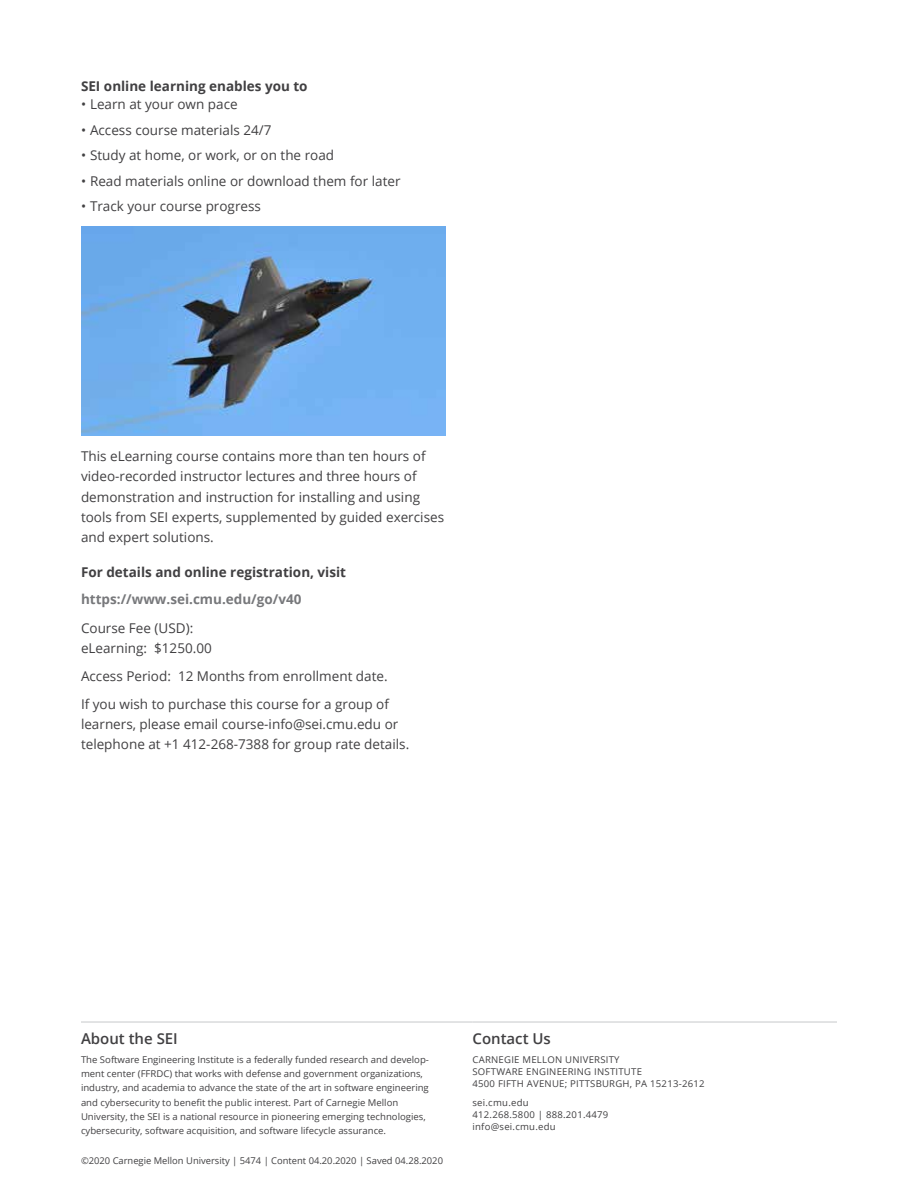
<style>
.page{position:relative;width:918px;height:1188px;background:#fff}
.page>*{position:absolute;margin:0;border:0;box-sizing:border-box;transform-origin:0 0}
.t1{font:600 15px "Open Sans";color:#414042}
.t2{font:13.5px/20.2px "Open Sans";color:#414042}
.t3{font:700 13.5px "Open Sans";color:#414042}
.t4{font:700 13.5px "Open Sans";color:#77787b}
.t5{font:9.3px/14.2px "Open Sans";color:#414042}
.t6{font:9.3px/12px "Open Sans";letter-spacing:.025em;color:#414042}
</style>
<div class="page">
<hr style="left:81px;top:1022px;width:391px;height:1px;background:#c7c8ca">
<hr style="left:472px;top:1022px;width:365px;height:1px;background:#c7c8ca">
<img style="left:81px;top:227px;width:365px;height:209px">
<p class="t3" style="left:81px;top:77px;width:228px">SEI online learning enables you to</p>
<p class="t2" style="left:81px;top:94px;width:158px">• Learn at your own pace</p>
<p class="t2" style="left:81px;top:119px;width:192px">• Access course materials 24/7</p>
<p class="t2" style="left:81px;top:145px;width:255px">• Study at home, or work, or on the road</p>
<p class="t2" style="left:81px;top:170px;width:321px">• Read materials online or download them for later</p>
<p class="t2" style="left:81px;top:196px;width:181px">• Track your course progress</p>
<p class="t2" style="left:81px;top:446px;width:365px">This eLearning course contains more than ten hours of video-recorded instructor lectures and three hours of demonstration and instruction for installing and using tools from SEI experts, supplemented by guided exercises and expert solutions.</p>
<p class="t3" style="left:81px;top:562px;width:267px">For details and online registration, visit</p>
<p class="t4" style="left:81px;top:589px;width:222px">https://www.sei.cmu.edu/go/v40</p>
<p class="t2" style="left:81px;top:617px;width:132px">Course Fee (USD): eLearning: $1250.00</p>
<p class="t2" style="left:81px;top:662px;width:309px;line-height:27.8px">Access Period: 12 Months from enrollment date.<br>If you wish to purchase this course for a group of</p>
<p class="t2" style="left:81px;top:713px;width:330px">learners, please email course-info@sei.cmu.edu or telephone at +1 412-268-7388 for group rate details.</p>
<p class="t1" style="left:81px;top:1028px;width:98px">About the SEI</p>
<p class="t5" style="left:81px;top:1052px;width:349px">The Software Engineering Institute is a federally funded research and develop&shy;ment center (FFRDC) that works with defense and government organizations, industry, and academia to advance the state of the art in software engineering and cybersecurity to benefit the public interest. Part of Carnegie Mellon University, the SEI is a national resource in pioneering emerging technologies, cybersecurity, software acquisition, and software lifecycle assurance.</p>
<p class="t5" style="left:81px;top:1153px;width:364px">©2020 Carnegie Mellon University | 5474 | Content 04.20.2020 | Saved 04.28.2020</p>
<p class="t1" style="left:472px;top:1028px;width:80px">Contact Us</p>
<p class="t6" style="left:472px;top:1053px;width:234px">CARNEGIE MELLON UNIVERSITY<br>SOFTWARE ENGINEERING INSTITUTE<br>4500 FIFTH AVENUE; PITTSBURGH, PA 15213-2612</p>
<p class="t6" style="left:472px;top:1097px;width:137px">sei.cmu.edu<br>412.268.5800 | 888.201.4479 info@sei.cmu.edu</p>
</div>
